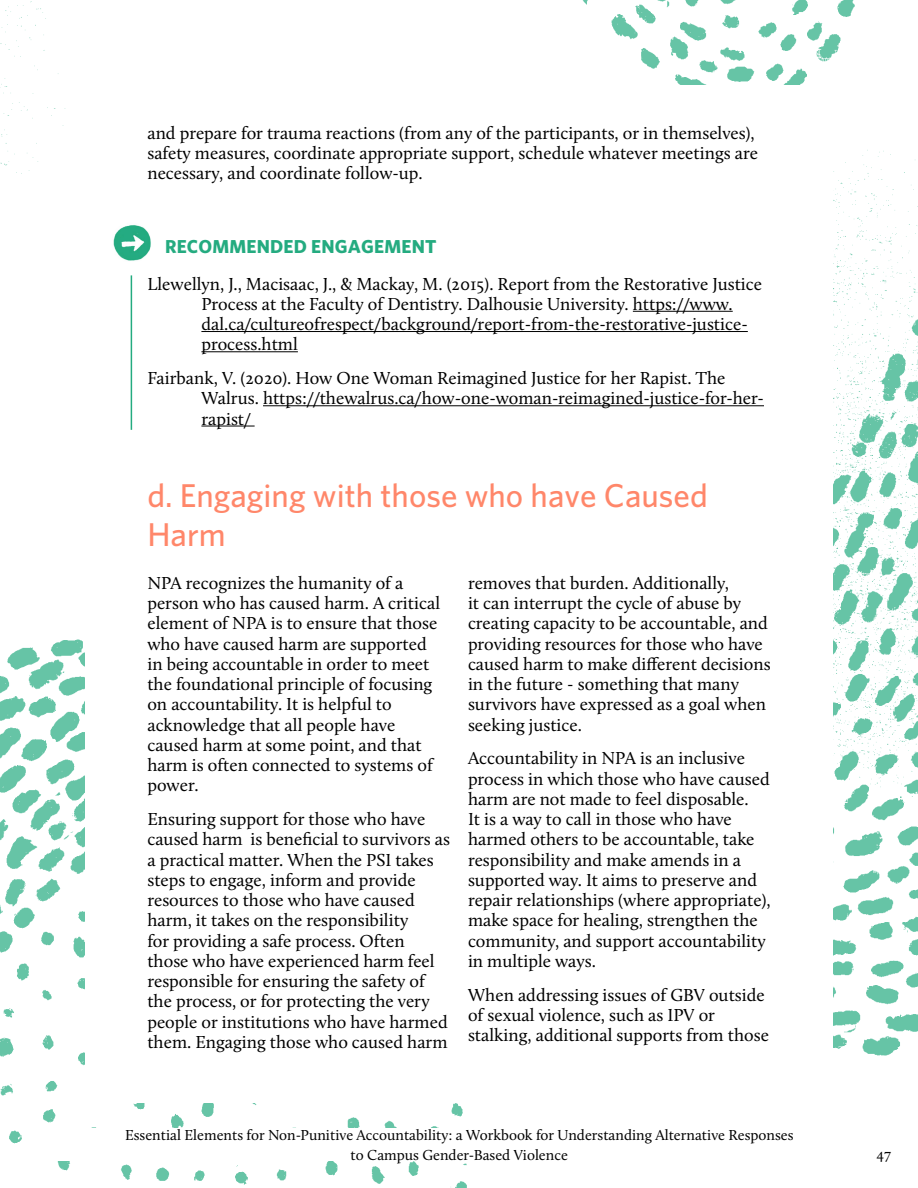
<style>
.page{position:relative;width:918px;height:1188px;background:#fff}
.page>*{position:absolute;margin:0;border:0;box-sizing:border-box;transform-origin:0 0}
.heading_2{font:500 33px/39px "Whitney HTF";color:#ff876a}
.Recommended_eng{font:18.75px "Whitney HTF Bold SC";letter-spacing:.01em;color:#24ab80}
.body{font:18px/20.2px "Calluna";color:#000}
.Recommended_Engageme{font:18px/20.2px "Calluna";color:#000}
.t1{font:15px/20.2px "Calluna";color:#000;text-align:center}
</style>
<div class="page">
<img style="left:0;top:0;width:918px;height:1188px">
<div style="left:27px;top:1129px;width:864px;height:32px;background:#fff"></div>
<div style="left:85px;top:85px;width:748px;height:1018px;background:#fff"></div>
<hr style="left:131px;top:275px;width:1px;height:155px;background:#24ab80">
<hr style="left:633px;top:311px;width:100px;height:1px;background:#000">
<hr style="left:201px;top:331px;width:547px;height:1px;background:#000">
<hr style="left:201px;top:351px;width:97px;height:1px;background:#000">
<hr style="left:263px;top:405px;width:501px;height:1px;background:#000">
<hr style="left:201px;top:426px;width:54px;height:1px;background:#000">
<img style="left:111px;top:222px;width:41px;height:41px;border-radius:20px">
<p class="body" style="left:147px;top:122px;width:612px">and prepare for trauma reactions (from any of the participants, or in themselves), safety measures, coordinate appropriate support, schedule whatever meetings are necessary, and coordinate follow-up.</p>
<p class="Recommended_eng" style="left:165px;top:235px;width:273px">RECOMMENDED ENGAGEMENT</p>
<p class="Recommended_Engageme" style="left:201px;top:273px;width:562px;text-indent:-54px">Llewellyn, J., Macisaac, J., &amp; Mackay, M. (2015). Report from the Restorative Justice Process at the Faculty of Dentistry. Dalhousie University. https://www. dal.ca/cultureofrespect/background/report-from-the-restorative-justice&shy;process.html</p>
<p class="Recommended_Engageme" style="left:201px;top:368px;width:564px;text-indent:-54px">Fairbank, V. (2020). How One Woman Reimagined Justice for her Rapist. The<br>Walrus. https://thewalrus.ca/how-one-woman-reimagined-justice-for-her&shy;rapist/</p>
<p class="heading_2" style="left:147px;top:475px;width:562px">d. Engaging with those who have Caused<br>Harm</p>
<p class="body" style="left:147px;top:573px;width:294px">NPA recognizes the humanity of a person who has caused harm. A critical element of NPA is to ensure that those who have caused harm are supported in being accountable in order to meet the foundational principle of focusing on accountability. It is helpful to acknowledge that all people have caused harm at some point, and that harm is often connected to systems of power.</p>
<p class="body" style="left:147px;top:809px;width:304px">Ensuring support for those who have caused harm is beneficial to survivors as a practical matter. When the PSI takes steps to engage, inform and provide resources to those who have caused harm, it takes on the responsibility<br>for providing a safe process. Often those who have experienced harm feel responsible for ensuring the safety of the process, or for protecting the very people or institutions who have harmed them. Engaging those who caused harm</p>
<p class="body" style="left:468px;top:573px;width:304px">removes that burden. Additionally,<br>it can interrupt the cycle of abuse by creating capacity to be accountable, and providing resources for those who have caused harm to make different decisions in the future - something that many survivors have expressed as a goal when seeking justice.</p>
<p class="body" style="left:468px;top:748px;width:304px">Accountability in NPA is an inclusive process in which those who have caused harm are not made to feel disposable.<br>It is a way to call in those who have harmed others to be accountable, take responsibility and make amends in a supported way. It aims to preserve and repair relationships (where appropriate), make space for healing, strengthen the community, and support accountability in multiple ways.</p>
<p class="body" style="left:468px;top:984px;width:302px">When addressing issues of GBV outside of sexual violence, such as IPV or stalking, additional supports from those</p>
<p class="t1" style="left:125px;top:1125px;width:670px">Essential Elements for Non-Punitive Accountability: a Workbook for Understanding Alternative Responses to Campus Gender-Based Violence</p>
<p class="t1" style="left:877px;top:1143px;width:16px">47</p>
</div>
